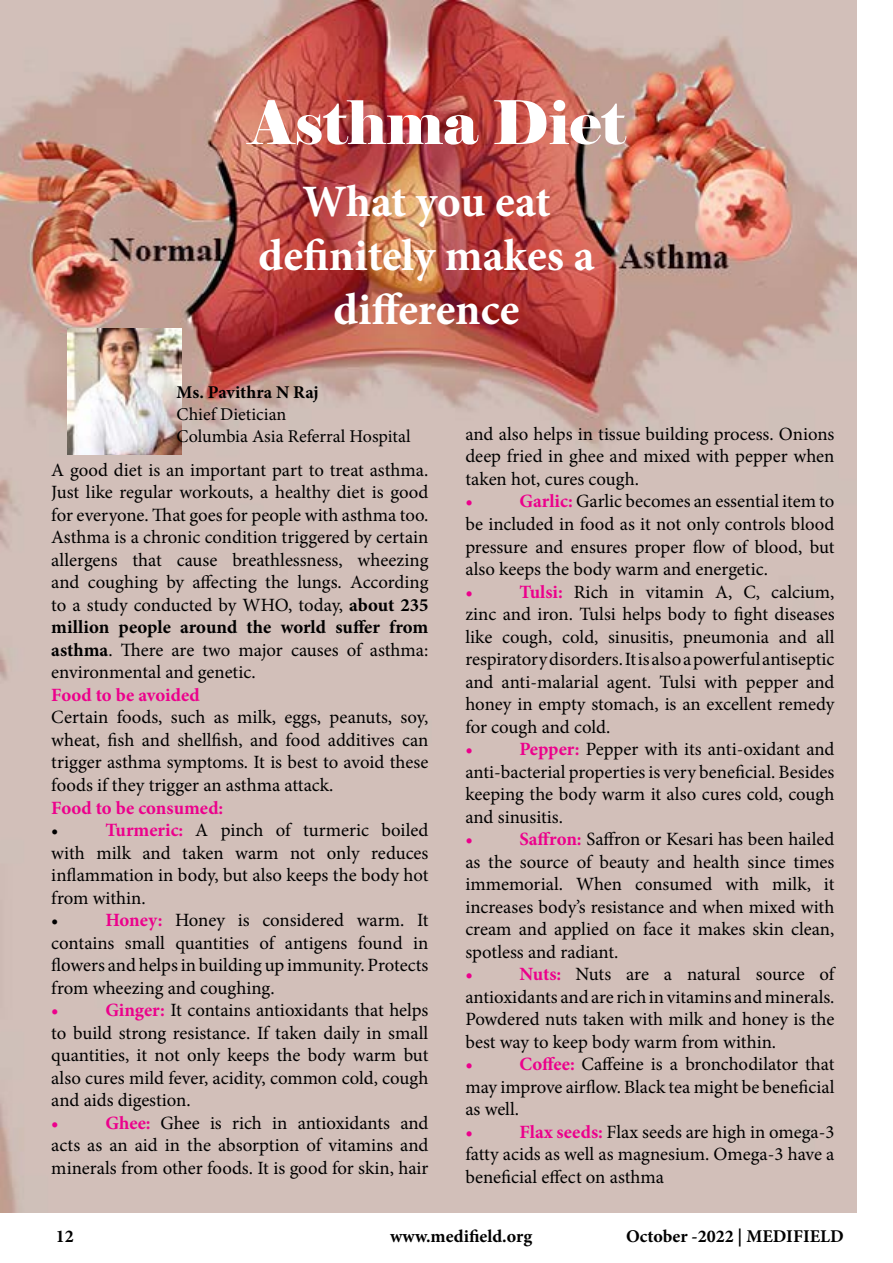
<style>
.page{position:relative;width:893px;height:1263px;background:#fff}
.page>*{position:absolute;margin:0;border:0;box-sizing:border-box;transform-origin:0 0}
.t1{font:60px "Elephant";color:#fff}
.t2{font:700 45px/54px "Minion Pro";color:#fff;text-align:center}
.t3{font:18.75px/22.5px "Minion Pro";letter-spacing:-.005em;color:#000;text-align:justify}
.t4{font:700 18.75px "Minion Pro";color:#ec008c}
.t5{font:700 18px "Minion Pro";color:#000}
.t6{font:18px/21.6px "Minion Pro";color:#000}
.s1{font-weight:700}
.s2{font-weight:700;color:#ec008c}
</style>
<div class="page">
<img style="left:0;top:0;width:857px;height:1212px">
<img style="left:68px;top:329px;width:114px;height:126px">
<h1 class="t1" style="left:249px;top:85px;width:378px">Asthma Diet</h1>
<h2 class="t2" style="left:258px;top:174px;width:338px">What you eat definitely makes a difference</h2>
<p class="t5" style="left:177px;top:380px;width:144px">Ms. Pavithra N Raj</p>
<p class="t6" style="left:177px;top:403px;width:235px">Chief Dietician<br>Columbia Asia Referral Hospital</p>
<p class="t3" style="left:51px;top:459px;width:379px">A good diet is an important part to treat asthma.<br>Just like regular workouts, a healthy diet is good for everyone. That goes for people with asthma too.<br>Asthma is a chronic condition triggered by certain allergens that cause breathlessness, wheezing and coughing by affecting the lungs. According to a study conducted by WHO, today, <span class="s1">about 235 million people around the world suffer from asthma</span>. There are two major causes of asthma: environmental and genetic.</p>
<p class="t4" style="left:51px;top:682px;width:150px">Food to be avoided</p>
<p class="t3" style="left:51px;top:706px;width:379px">Certain foods, such as milk, eggs, peanuts, soy, wheat, fish and shellfish, and food additives can trigger asthma symptoms. It is best to avoid these foods if they trigger an asthma attack.</p>
<p class="t4" style="left:51px;top:794px;width:174px">Food to be consumed:</p>
<p class="t3" style="left:51px;top:819px;width:9px">•</p>
<p class="t3" style="left:51px;top:819px;width:379px;text-align:left;text-indent:54px"><span class="s2">Turmeric:</span> A pinch of turmeric boiled with milk and taken warm not only reduces inflammation in body, but also keeps the body hot from within.<br>•</p>
<p class="t3" style="left:51px;top:909px;width:379px;text-indent:54px"><span class="s2">Honey:</span> Honey is considered warm. It contains small quantities of antigens found in flowers and helps in building up immunity. Protects from wheezing and coughing.</p>
<p class="t4" style="left:51px;top:997px;width:9px">•</p>
<p class="t3" style="left:51px;top:999px;width:379px;text-indent:54px"><span class="s2">Ginger:</span> It contains antioxidants that helps to build strong resistance. If taken daily in small quantities, it not only keeps the body warm but also cures mild fever, acidity, common cold, cough and aids digestion.</p>
<p class="t4" style="left:51px;top:1109px;width:9px">•</p>
<p class="t3" style="left:51px;top:1111px;width:379px;text-indent:54px"><span class="s2">Ghee:</span> Ghee is rich in antioxidants and acts as an aid in the absorption of vitamins and minerals from other foods. It is good for skin, hair</p>
<p class="t3" style="left:465px;top:423px;width:371px">and also helps in tissue building process. Onions deep fried in ghee and mixed with pepper when taken hot, cures cough.</p>
<p class="t4" style="left:465px;top:488px;width:9px">•</p>
<p class="t3" style="left:465px;top:490px;width:371px;text-indent:54px"><span class="s2">Garlic:</span> Garlic becomes an essential item to be included in food as it not only controls blood pressure and ensures proper flow of blood, but also keeps the body warm and energetic.</p>
<p class="t4" style="left:465px;top:578px;width:9px">•</p>
<p class="t3" style="left:465px;top:580px;width:371px;text-indent:54px"><span class="s2">Tulsi:</span> Rich in vitamin A, C, calcium, zinc and iron. Tulsi helps body to fight diseases like cough, cold, sinusitis, pneumonia and all respiratory disorders. It is also a powerful antiseptic and anti-malarial agent. Tulsi with pepper and honey in empty stomach, is an excellent remedy for cough and cold.</p>
<p class="t4" style="left:465px;top:736px;width:9px">•</p>
<p class="t3" style="left:465px;top:738px;width:371px;text-indent:54px"><span class="s2">Pepper:</span> Pepper with its anti-oxidant and anti-bacterial properties is very beneficial. Besides keeping the body warm it also cures cold, cough and sinusitis.</p>
<p class="t4" style="left:465px;top:826px;width:9px">•</p>
<p class="t3" style="left:465px;top:828px;width:371px;text-indent:54px"><span class="s2">Saffron:</span> Saffron or Kesari has been hailed as the source of beauty and health since times immemorial. When consumed with milk, it increases body’s resistance and when mixed with cream and applied on face it makes skin clean, spotless and radiant.</p>
<p class="t4" style="left:465px;top:961px;width:9px">•</p>
<p class="t3" style="left:465px;top:963px;width:372px;text-indent:54px"><span class="s2">Nuts:</span> Nuts are a natural source of antioxidants and are rich in vitamins and minerals.<br>Powdered nuts taken with milk and honey is the best way to keep body warm from within.</p>
<p class="t4" style="left:465px;top:1051px;width:9px">•</p>
<p class="t3" style="left:465px;top:1053px;width:371px;text-indent:54px"><span class="s2">Coffee:</span> Caffeine is a bronchodilator that may improve airflow. Black tea might be beneficial as well.</p>
<p class="t4" style="left:465px;top:1118px;width:9px">•</p>
<p class="t3" style="left:465px;top:1120px;width:371px;text-indent:54px"><span class="s2">Flax seeds:</span> Flax seeds are high in omega-3 fatty acids as well as magnesium. Omega-3 have a beneficial effect on asthma</p>
<p class="t5" style="left:56px;top:1224px;width:19px">12</p>
<p class="t5" style="left:390px;top:1224px;width:144px">www.medifield.org</p>
<p class="t5" style="left:626px;top:1224px;width:219px">October -2022 | MEDIFIELD</p>
</div>
